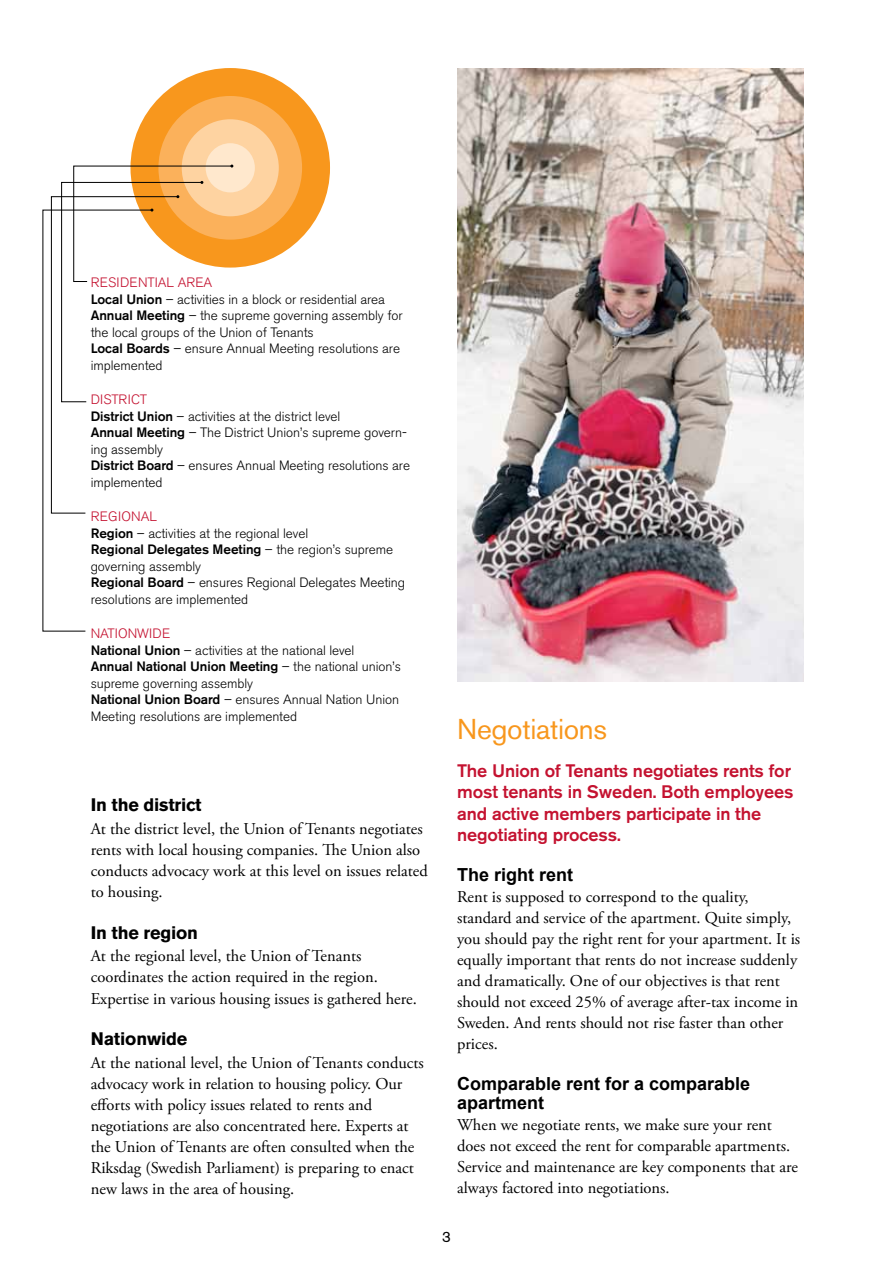
<style>
.page{position:relative;width:893px;height:1263px;background:#fff}
.page>*{position:absolute;margin:0;border:0;box-sizing:border-box;transform-origin:0 0}
.t1{font:28.5px "Akzidenz Grotesk BE";letter-spacing:-.01em;color:#f8971d}
.t2{font:500 18px/21px "Akzidenz Grotesk BE";letter-spacing:-.005em;color:#c41230}
.t3{font:700 18px/19.5px "Arial";color:#000}
.t4{font:700 18px "Akzidenz Grotesk BE";letter-spacing:-.01em;color:#000}
.t5{font:16.5px/21px "Adobe Garamond Pro";color:#000}
.t6{font:15px "Akzidenz Grotesk BE";color:#000}
.t7{font:300 13.5px/16.5px "Akzidenz Grotesk BE";letter-spacing:-.005em;color:#000}
.s1{color:#c41230}
.s2{font-weight:500}
</style>
<div class="page">
<div style="left:130px;top:68px;width:200px;height:200px;background:#f8971d;border-radius:50%"></div>
<div style="left:158px;top:96px;width:144px;height:144px;background:#fbb15b;border-radius:50%"></div>
<div style="left:182px;top:119px;width:97px;height:97px;background:#fed3a1;border-radius:50%"></div>
<div style="left:206px;top:143px;width:49px;height:49px;background:#ffe8cd;border-radius:50%"></div>
<svg style="left:42px;top:209px;width:44px;height:423px"></svg>
<svg style="left:51px;top:165px;width:182px;height:349px"></svg>
<img style="left:457px;top:68px;width:347px;height:613px">
<p class="t7" style="left:91px;top:274px;width:313px"><span class="s1">RESIDENTIAL AREA<br></span><span class="s2">Local Union</span> – activities in a block or residential area <span class="s2">Annual Meeting</span> – the supreme governing assembly for the local groups of the Union of Tenants<br><span class="s2">Local Boards</span> – ensure Annual Meeting resolutions are implemented</p>
<p class="t7" style="left:91px;top:391px;width:321px"><span class="s1">DISTRICT<br></span><span class="s2">District Union</span> – activities at the district level<br><span class="s2">Annual Meeting</span> – The District Union’s supreme govern&shy;ing assembly<br><span class="s2">District Board</span> – ensures Annual Meeting resolutions are implemented</p>
<p class="t7" style="left:91px;top:508px;width:316px"><span class="s1">REG IONAL<br></span><span class="s2">Region</span> – activities at the regional level<br><span class="s2">Regional Delegates Meeting</span> – the region’s supreme governing assembly<br><span class="s2">Regional Board</span> – ensures Regional Delegates Meeting resolutions are implemented</p>
<p class="t7" style="left:91px;top:625px;width:312px"><span class="s1">NATIONWIDE<br></span><span class="s2">National Union</span> – activities at the national level<br><span class="s2">Annual National Union Meeting</span> – the national union’s supreme governing assembly<br><span class="s2">National Union Board</span> – ensures Annual Nation Union Meeting resolutions are implemented</p>
<p class="t4" style="left:91px;top:795px;width:112px">In the district</p>
<p class="t5" style="left:91px;top:819px;width:339px">At the district level, the Union of Tenants negotiates rents with local housing companies. The Union also conducts advocacy work at this level on issues related to housing.</p>
<p class="t4" style="left:91px;top:922px;width:109px">In the region</p>
<p class="t5" style="left:91px;top:946px;width:328px">At the regional level, the Union of Tenants coordinates the action required in the region.<br>Expertise in various housing issues is gathered here.</p>
<p class="t4" style="left:91px;top:1029px;width:98px">Nationwide</p>
<p class="t5" style="left:91px;top:1053px;width:335px">At the national level, the Union of Tenants conducts advocacy work in relation to housing policy. Our efforts with policy issues related to rents and negotiations are also concentrated here. Experts at the Union of Tenants are often consulted when the Riksdag (Swedish Parliament) is preparing to enact new laws in the area of housing.</p>
<h1 class="t1" style="left:457px;top:712px;width:152px">Negotiations</h1>
<p class="t2" style="left:457px;top:760px;width:338px">The Union of Tenants negotiates rents for most tenants in Sweden. Both employees and active members participate in the negotiating process.</p>
<p class="t3" style="left:457px;top:865px;width:118px">The right rent</p>
<p class="t5" style="left:457px;top:887px;width:345px">Rent is supposed to correspond to the quality, standard and service of the apartment. Quite simply, you should pay the right rent for your apartment. It is equally important that rents do not increase suddenly and dramatically. One of our objectives is that rent should not exceed 25% of average after-tax income in Sweden. And rents should not rise faster than other prices.</p>
<p class="t3" style="left:457px;top:1074px;width:295px">Comparable rent for a comparable apartment</p>
<p class="t5" style="left:457px;top:1115px;width:342px">When we negotiate rents, we make sure your rent does not exceed the rent for comparable apartments.<br>Service and maintenance are key components that are always factored into negotiations.</p>
<p class="t6" style="left:442px;top:1227px;width:10px">3</p>
</div>
